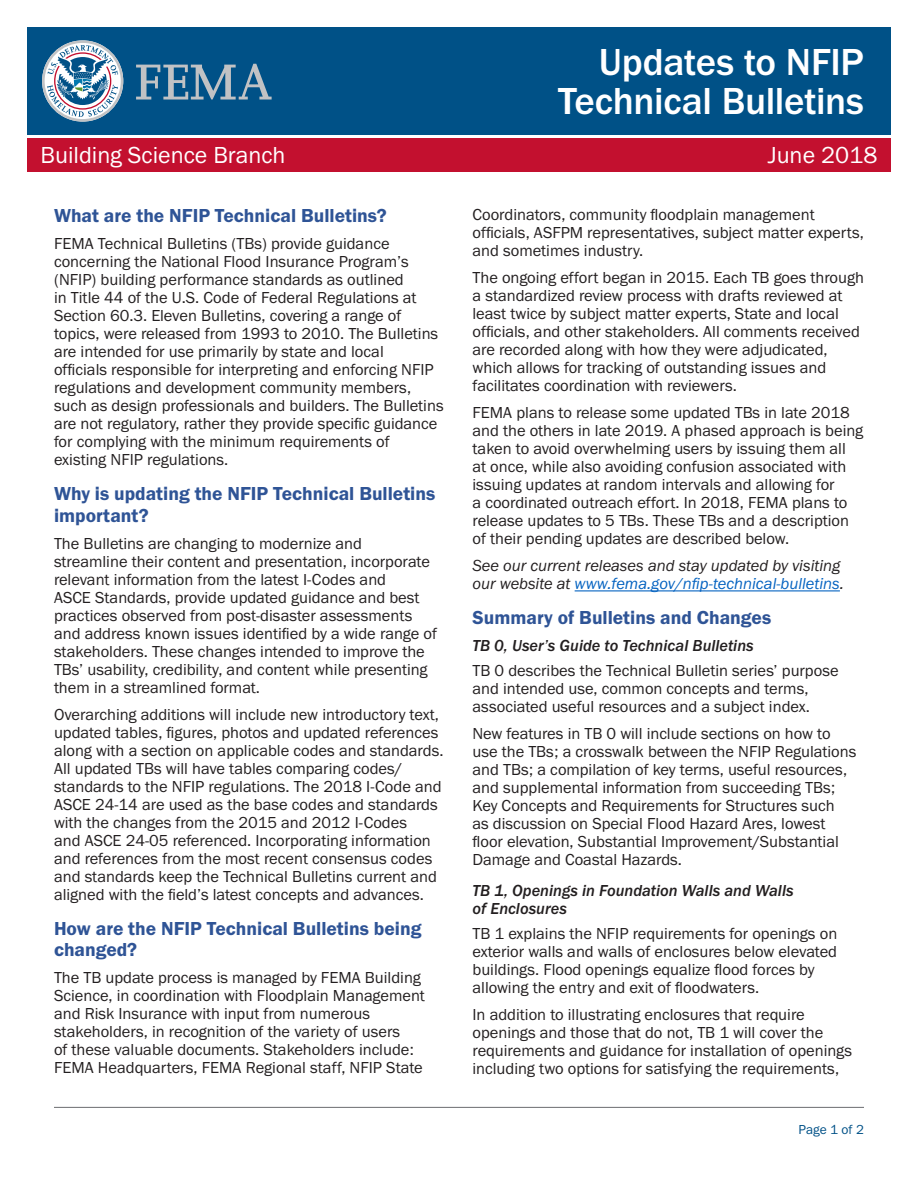
<style>
.page{position:relative;width:918px;height:1188px;background:#fff}
.page>*{position:absolute;margin:0;border:0;box-sizing:border-box;transform-origin:0 0}
.t1{font:500 39px/39px "Franklin Gothic URW";letter-spacing:-.01em;color:#fff;text-align:right}
.t2{font:24px "Franklin Gothic URW Boo";color:#fff}
.t3{font:19.5px/21.5px "Franklin Gothic URW Dem";color:#2f5496}
.t4{font:16.5px/18px "Franklin Gothic URW Boo";color:#231f20}
.t5{font:16.5px/18px "Franklin Gothic URW Boo Ita";color:#231f20}
.t6{font:16.5px/18px "Franklin Gothic URW Med Ita";color:#231f20}
.t7{font:13.5px "Franklin Gothic URW Boo";letter-spacing:.005em;color:#005187}
.s1{color:#0563c1}
</style>
<div class="page">
<div style="left:27px;top:27px;width:864px;height:108px;background:#005187"></div>
<svg style="left:136px;top:64px;width:136px;height:36px"></svg>
<svg style="left:42px;top:40px;width:81px;height:82px"></svg>
<div style="left:27px;top:138px;width:864px;height:34px;background:#c3102f"></div>
<hr style="left:575px;top:590px;width:265px;height:1px;background:#0563c1">
<hr style="left:54px;top:1107px;width:810px;height:1px;background:#6c6d70">
<h1 class="t1" style="left:558px;top:41px;width:307px">Updates to NFIP<br>Technical Bulletins</h1>
<h2 class="t2" style="left:40px;top:140px;width:246px">Building Science Branch</h2>
<h2 class="t2" style="left:768px;top:140px;width:111px">June 2018</h2>
<p class="t3" style="left:54px;top:205px;width:334px">What are the NFIP Technical Bulletins?</p>
<p class="t4" style="left:54px;top:234px;width:391px">FEMA Technical Bulletins (TBs) provide guidance concerning the National Flood Insurance Program’s (NFIP) building performance standards as outlined<br>in Title 44 of the U.S. Code of Federal Regulations at Section 60.3. Eleven Bulletins, covering a range of topics, were released from 1993 to 2010. The Bulletins are intended for use primarily by state and local<br>officials responsible for interpreting and enforcing NFIP regulations and development community members, such as design professionals and builders. The Bulletins are not regulatory, rather they provide specific guidance for complying with the minimum requirements of existing NFIP regulations.</p>
<p class="t3" style="left:54px;top:483px;width:383px">Why is updating the NFIP Technical Bulletins important?</p>
<p class="t4" style="left:54px;top:534px;width:384px">The Bulletins are changing to modernize and streamline their content and presentation, incorporate relevant information from the latest I-Codes and<br>ASCE Standards, provide updated guidance and best practices observed from post-disaster assessments and address known issues identified by a wide range of stakeholders. These changes intended to improve the TBs’ usability, credibility, and content while presenting them in a streamlined format.</p>
<p class="t4" style="left:54px;top:705px;width:391px">Overarching additions will include new introductory text, updated tables, figures, photos and updated references along with a section on applicable codes and standards.<br>All updated TBs will have tables comparing codes/ standards to the NFIP regulations. The 2018 I-Code and ASCE 24-14 are used as the base codes and standards with the changes from the 2015 and 2012 I-Codes<br>and ASCE 24-05 referenced. Incorporating information and references from the most recent consensus codes and standards keep the Technical Bulletins current and aligned with the field’s latest concepts and advances.</p>
<p class="t3" style="left:54px;top:917px;width:369px">How are the NFIP Technical Bulletins being changed?</p>
<p class="t4" style="left:54px;top:968px;width:373px">The TB update process is managed by FEMA Building Science, in coordination with Floodplain Management and Risk Insurance with input from numerous stakeholders, in recognition of the variety of users<br>of these valuable documents. Stakeholders include:<br>FEMA Headquarters, FEMA Regional staff, NFIP State</p>
<p class="t4" style="left:472px;top:205px;width:393px">Coordinators, community floodplain management officials, ASFPM representatives, subject matter experts, and sometimes industry.</p>
<p class="t4" style="left:472px;top:268px;width:393px">The ongoing effort began in 2015. Each TB goes through a standardized review process with drafts reviewed at least twice by subject matter experts, State and local officials, and other stakeholders. All comments received are recorded along with how they were adjudicated, which allows for tracking of outstanding issues and facilitates coordination with reviewers.</p>
<p class="t4" style="left:472px;top:403px;width:392px">FEMA plans to release some updated TBs in late 2018 and the others in late 2019. A phased approach is being taken to avoid overwhelming users by issuing them all at once, while also avoiding confusion associated with issuing updates at random intervals and allowing for<br>a coordinated outreach effort. In 2018, FEMA plans to release updates to 5 TBs. These TBs and a description of their pending updates are described below.</p>
<p class="t5" style="left:472px;top:556px;width:373px">See our current releases and stay updated by visiting our website at <span class="s1">www.fema.gov/nfip-technical-bulletins</span>.</p>
<p class="t3" style="left:472px;top:607px;width:300px">Summary of Bulletins and Changes</p>
<p class="t6" style="left:472px;top:637px;width:283px">TB 0, User’s Guide to Technical Bulletins</p>
<p class="t4" style="left:472px;top:661px;width:368px">TB 0 describes the Technical Bulletin series’ purpose and intended use, common concepts and terms, associated useful resources and a subject index.</p>
<p class="t4" style="left:472px;top:724px;width:385px">New features in TB 0 will include sections on how to use the TBs; a crosswalk between the NFIP Regulations and TBs; a compilation of key terms, useful resources, and supplemental information from succeeding TBs; Key Concepts and Requirements for Structures such<br>as discussion on Special Flood Hazard Ares, lowest floor elevation, Substantial Improvement/Substantial Damage and Coastal Hazards.</p>
<p class="t6" style="left:472px;top:882px;width:323px">TB 1, Openings in Foundation Walls and Walls of Enclosures</p>
<p class="t4" style="left:472px;top:924px;width:366px">TB 1 explains the NFIP requirements for openings on exterior walls and walls of enclosures below elevated buildings. Flood openings equalize flood forces by allowing the entry and exit of floodwaters.</p>
<p class="t4" style="left:472px;top:1005px;width:381px">In addition to illustrating enclosures that require openings and those that do not, TB 1 will cover the requirements and guidance for installation of openings including two options for satisfying the requirements,</p>
<p class="t7" style="left:798px;top:1121px;width:67px">Page 1 of 2</p>
</div>
